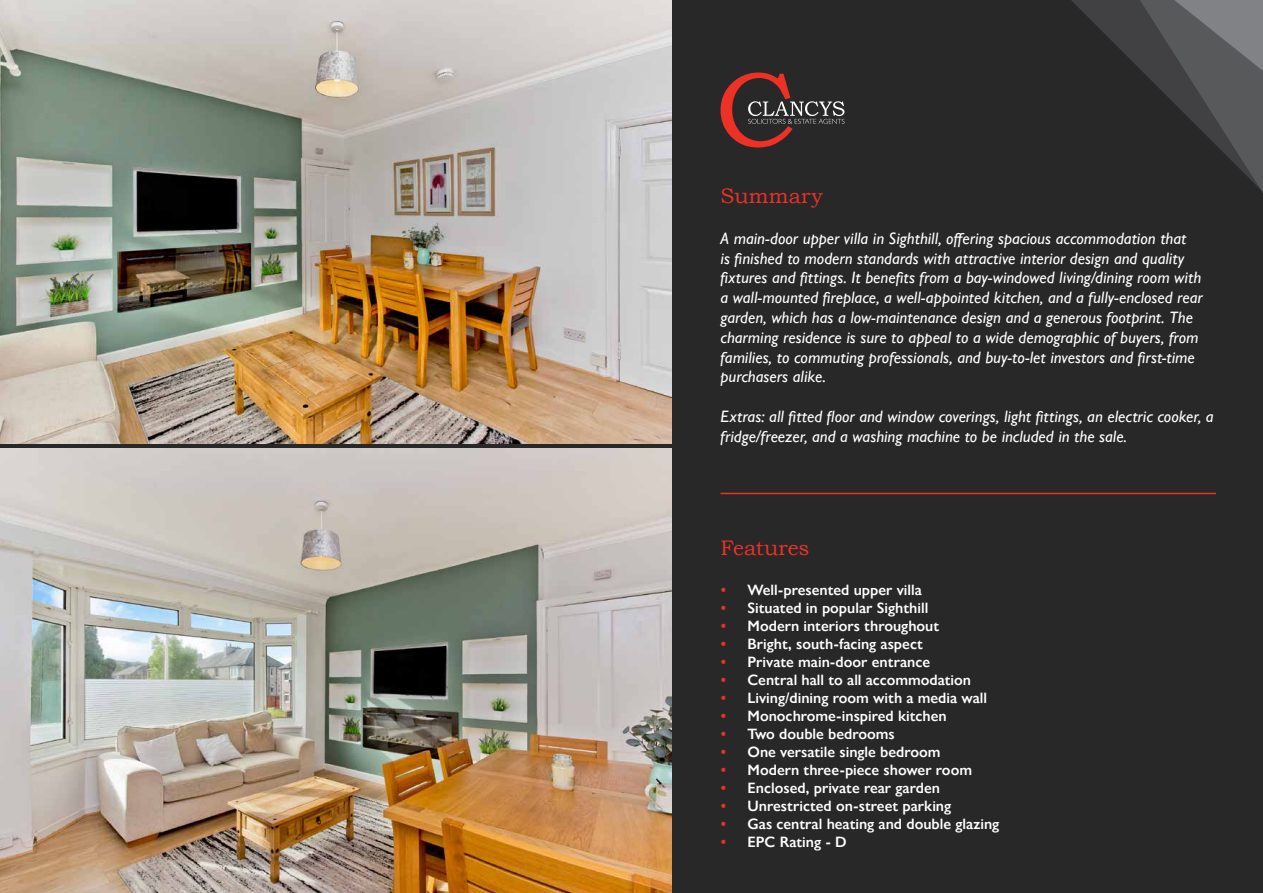
<style>
.page{position:relative;width:1263px;height:893px;background:#292829}
.page>*{position:absolute;margin:0;border:0;box-sizing:border-box;transform-origin:0 0}
.t1{font:21px "Bookman Old Style";letter-spacing:.005em;color:#ee3125}
.t2{font:italic 500 16.5px/19.8px "Gill Sans Nova";color:#fff}
.t3{font:600 15px "Gill Sans Nova";color:#fff}
.s1{color:#ee3125}
</style>
<div class="page">
<svg style="left:1071px;top:0;width:192px;height:193px"></svg>
<img style="left:0;top:0;width:671px;height:444px">
<img style="left:0;top:448px;width:671px;height:445px">
<hr style="left:720px;top:493px;width:496px;height:1px;background:#ee3125">
<svg style="left:720px;top:73px;width:124px;height:75px"></svg>
<p class="t1" style="left:720px;top:182px;width:104px">Summary</p>
<p class="t2" style="left:720px;top:228px;width:484px">A main-door upper villa in Sighthill, offering spacious accommodation that<br>is finished to modern standards with attractive interior design and quality fixtures and fittings. It benefits from a bay-windowed living/dining room with a wall-mounted fireplace, a well-appointed kitchen, and a fully-enclosed rear garden, which has a low-maintenance design and a generous footprint. The charming residence is sure to appeal to a wide demographic of buyers, from families, to commuting professionals, and buy-to-let investors and first-time purchasers alike.</p>
<p class="t2" style="left:720px;top:406px;width:494px">Extras: all fitted floor and window coverings, light fittings, an electric cooker, a fridge/freezer, and a washing machine to be included in the sale.</p>
<p class="t1" style="left:720px;top:534px;width:90px">Features</p>
<p class="t3" style="left:720px;top:581px;width:203px"><span class="s1">•</span> Well-presented upper villa</p>
<p class="t3" style="left:720px;top:599px;width:209px"><span class="s1">•</span> Situated in popular Sighthill</p>
<p class="t3" style="left:720px;top:617px;width:220px"><span class="s1">•</span> Modern interiors throughout</p>
<p class="t3" style="left:720px;top:635px;width:204px"><span class="s1">•</span> Bright, south-facing aspect</p>
<p class="t3" style="left:720px;top:653px;width:211px"><span class="s1">•</span> Private main-door entrance</p>
<p class="t3" style="left:720px;top:671px;width:252px"><span class="s1">•</span> Central hall to all accommodation</p>
<p class="t3" style="left:720px;top:689px;width:268px"><span class="s1">•</span> Living/dining room with a media wall</p>
<p class="t3" style="left:720px;top:707px;width:228px"><span class="s1">•</span> Monochrome-inspired kitchen</p>
<p class="t3" style="left:720px;top:725px;width:176px"><span class="s1">•</span> Two double bedrooms</p>
<p class="t3" style="left:720px;top:743px;width:222px"><span class="s1">•</span> One versatile single bedroom</p>
<p class="t3" style="left:720px;top:761px;width:253px"><span class="s1">•</span> Modern three-piece shower room</p>
<p class="t3" style="left:720px;top:779px;width:221px"><span class="s1">•</span> Enclosed, private rear garden</p>
<p class="t3" style="left:720px;top:797px;width:232px"><span class="s1">•</span> Unrestricted on-street parking</p>
<p class="t3" style="left:720px;top:815px;width:280px"><span class="s1">•</span> Gas central heating and double glazing</p>
<p class="t3" style="left:720px;top:833px;width:128px"><span class="s1">•</span> EPC Rating - D</p>
</div>
